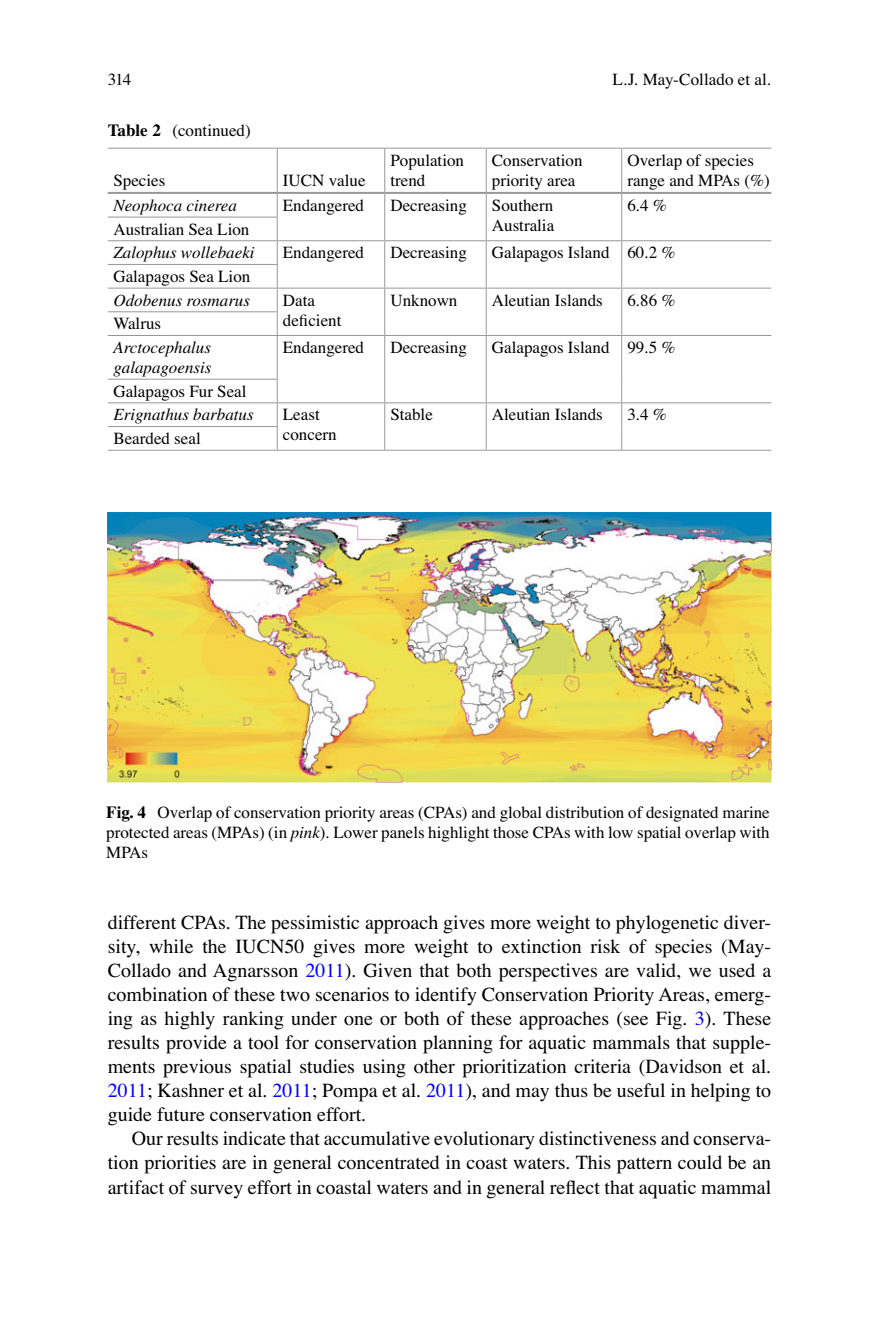
<style>
.page{position:relative;width:879px;height:1333px;background:#fff}
.page>*{position:absolute;margin:0;border:0;box-sizing:border-box;transform-origin:0 0}
.t1{font:20px/24px "Cbmjjy Wppbmn Times";color:#000;text-align:justify}
.t2{font:17px/20px "Cbmjjy Wppbmn Times";color:#000}
.t3{font:italic 17px/20px "Nhkpnx Gxsflx Times";color:#000}
.s1{font-family:"Lrwqmp Hxrpjw Times";font-weight:700}
.s2{font-family:"Nhkpnx Gxsflx Times";font-style:italic}
.s3{color:#0000fa}
</style>
<div class="page">
<hr style="left:108px;top:148px;width:169px;height:1px;background:#969898">
<hr style="left:108px;top:192px;width:169px;height:2px;background:#969898">
<hr style="left:277px;top:148px;width:108px;height:1px;background:#969898">
<hr style="left:277px;top:149px;width:1px;height:43px;background:#969898">
<hr style="left:277px;top:192px;width:108px;height:2px;background:#969898">
<hr style="left:385px;top:148px;width:101px;height:1px;background:#969898">
<hr style="left:384px;top:149px;width:1px;height:43px;background:#969898">
<hr style="left:385px;top:192px;width:101px;height:2px;background:#969898">
<hr style="left:486px;top:148px;width:136px;height:1px;background:#969898">
<hr style="left:486px;top:149px;width:1px;height:43px;background:#969898">
<hr style="left:486px;top:192px;width:136px;height:2px;background:#969898">
<hr style="left:622px;top:148px;width:149px;height:1px;background:#969898">
<hr style="left:621px;top:149px;width:1px;height:43px;background:#969898">
<hr style="left:622px;top:192px;width:149px;height:2px;background:#969898">
<hr style="left:108px;top:216px;width:170px;height:1px;background:#969898">
<hr style="left:108px;top:240px;width:277px;height:1px;background:#969898">
<hr style="left:385px;top:240px;width:101px;height:1px;background:#969898">
<hr style="left:486px;top:240px;width:136px;height:1px;background:#969898">
<hr style="left:622px;top:240px;width:149px;height:1px;background:#969898">
<hr style="left:108px;top:264px;width:170px;height:1px;background:#969898">
<hr style="left:108px;top:287px;width:277px;height:1px;background:#969898">
<hr style="left:385px;top:287px;width:101px;height:1px;background:#969898">
<svg style="left:384px;top:194px;width:1px;height:141px"></svg>
<hr style="left:486px;top:287px;width:136px;height:1px;background:#969898">
<svg style="left:486px;top:194px;width:1px;height:141px"></svg>
<hr style="left:622px;top:287px;width:149px;height:1px;background:#969898">
<svg style="left:621px;top:194px;width:1px;height:141px"></svg>
<hr style="left:108px;top:311px;width:170px;height:1px;background:#969898">
<svg style="left:277px;top:194px;width:1px;height:141px"></svg>
<hr style="left:108px;top:335px;width:277px;height:1px;background:#969898">
<hr style="left:277px;top:336px;width:1px;height:42px;background:#969898">
<hr style="left:385px;top:335px;width:101px;height:1px;background:#969898">
<hr style="left:384px;top:336px;width:1px;height:43px;background:#969898">
<hr style="left:486px;top:335px;width:136px;height:1px;background:#969898">
<hr style="left:486px;top:336px;width:1px;height:43px;background:#969898">
<hr style="left:622px;top:335px;width:149px;height:1px;background:#969898">
<hr style="left:621px;top:336px;width:1px;height:43px;background:#969898">
<hr style="left:108px;top:378px;width:170px;height:1px;background:#969898">
<hr style="left:108px;top:402px;width:169px;height:1px;background:#969898">
<hr style="left:486px;top:402px;width:136px;height:1px;background:#969898">
<hr style="left:486px;top:449px;width:136px;height:1px;background:#969898">
<hr style="left:385px;top:402px;width:101px;height:1px;background:#969898">
<svg style="left:486px;top:379px;width:1px;height:70px"></svg>
<hr style="left:385px;top:449px;width:101px;height:1px;background:#969898">
<hr style="left:277px;top:402px;width:108px;height:1px;background:#969898">
<svg style="left:384px;top:379px;width:1px;height:70px"></svg>
<hr style="left:277px;top:449px;width:108px;height:1px;background:#969898">
<hr style="left:622px;top:402px;width:149px;height:1px;background:#969898">
<svg style="left:621px;top:379px;width:1px;height:70px"></svg>
<hr style="left:622px;top:449px;width:149px;height:1px;background:#969898">
<hr style="left:108px;top:426px;width:170px;height:1px;background:#969898">
<svg style="left:277px;top:379px;width:1px;height:70px"></svg>
<hr style="left:108px;top:449px;width:169px;height:1px;background:#969898">
<img style="left:108px;top:512px;width:663px;height:270px">
<p class="t2" style="left:108px;top:71px;width:25px">314</p>
<p class="t2" style="left:108px;top:121px;width:145px"><span class="s1">Table 2</span> (continued)</p>
<p class="t2" style="left:113px;top:172px;width:53px">Species</p>
<p class="t2" style="left:283px;top:172px;width:84px">IUCN value</p>
<p class="t2" style="left:612px;top:71px;width:160px">L.J. May-Collado et al.</p>
<p class="t2" style="left:390px;top:152px;width:75px">Population trend</p>
<p class="t2" style="left:492px;top:152px;width:92px">Conservation priority area</p>
<p class="t2" style="left:627px;top:152px;width:144px">Overlap of species range and MPAs (%)</p>
<p class="t3" style="left:113px;top:197px;width:125px">Neophoca cinerea</p>
<p class="t2" style="left:283px;top:197px;width:83px">Endangered</p>
<p class="t2" style="left:390px;top:197px;width:78px">Decreasing</p>
<p class="t2" style="left:492px;top:197px;width:64px">Southern<br>Australia</p>
<p class="t2" style="left:627px;top:197px;width:41px">6.4 %</p>
<p class="t2" style="left:113px;top:220px;width:137px">Australian Sea Lion</p>
<p class="t3" style="left:113px;top:244px;width:143px">Zalophus wollebaeki</p>
<p class="t2" style="left:283px;top:244px;width:83px">Endangered</p>
<p class="t2" style="left:390px;top:244px;width:78px">Decreasing</p>
<p class="t2" style="left:492px;top:244px;width:185px">Galapagos Island 60.2 %</p>
<p class="t2" style="left:113px;top:268px;width:138px">Galapagos Sea Lion</p>
<p class="t3" style="left:113px;top:291px;width:138px">Odobenus rosmarus</p>
<p class="t2" style="left:283px;top:291px;width:60px">Data deficient</p>
<p class="t2" style="left:390px;top:291px;width:69px">Unknown</p>
<p class="t2" style="left:492px;top:291px;width:112px">Aleutian Islands</p>
<p class="t2" style="left:627px;top:291px;width:50px">6.86 %</p>
<p class="t2" style="left:113px;top:315px;width:49px">Walrus</p>
<p class="t3" style="left:113px;top:339px;width:100px">Arctocephalus galapagoensis</p>
<p class="t2" style="left:283px;top:339px;width:83px">Endangered</p>
<p class="t2" style="left:390px;top:339px;width:78px">Decreasing</p>
<p class="t2" style="left:492px;top:339px;width:185px">Galapagos Island 99.5 %</p>
<p class="t2" style="left:113px;top:382px;width:135px">Galapagos Fur Seal</p>
<p class="t3" style="left:113px;top:406px;width:142px">Erignathus barbatus</p>
<p class="t2" style="left:283px;top:406px;width:55px">Least concern</p>
<p class="t2" style="left:390px;top:406px;width:44px">Stable</p>
<p class="t2" style="left:492px;top:406px;width:112px">Aleutian Islands</p>
<p class="t2" style="left:627px;top:406px;width:41px">3.4 %</p>
<p class="t2" style="left:113px;top:430px;width:89px">Bearded seal</p>
<p class="t2" style="left:106px;top:803px;width:665px;text-align:justify"><span class="s1">Fig. 4</span> Overlap of conservation priority areas (CPAs) and global distribution of designated marine protected areas (MPAs) (in <span class="s2">pink</span> ). Lower panels highlight those CPAs with low spatial overlap with MPAs</p>
<p class="t1" style="left:108px;top:912px;width:665px">different CPAs. The pessimistic approach gives more weight to phylogenetic diver&shy;sity , while the IUCN50 gives more weight to extinction risk of species (May-Collado and Agnarsson <span class="s3">2011</span> ). Given that both perspectives are valid, we used a combination of these two scenarios to identify Conservation Priority Areas , emerg&shy;ing as highly ranking under one or both of these approaches (see Fig. <span class="s3">3</span> ). These results provide a tool for conservation planning for aquatic mammals that supple&shy;ments previous spatial studies using other prioritization criteria (Davidson et al.<br><span class="s3">2011</span> ; Kashner et al. <span class="s3">2011</span> ; Pompa et al. <span class="s3">2011</span> ), and may thus be useful in helping to guide future conservation effort.</p>
<p class="t1" style="left:108px;top:1128px;width:665px;text-indent:24px">Our results indicate that accumulative evolutionary distinctiveness and conserva&shy;tion priorities are in general concentrated in coast waters. This pattern could be an artifact of survey effort in coastal waters and in general reflect that aquatic mammal</p>
</div>
